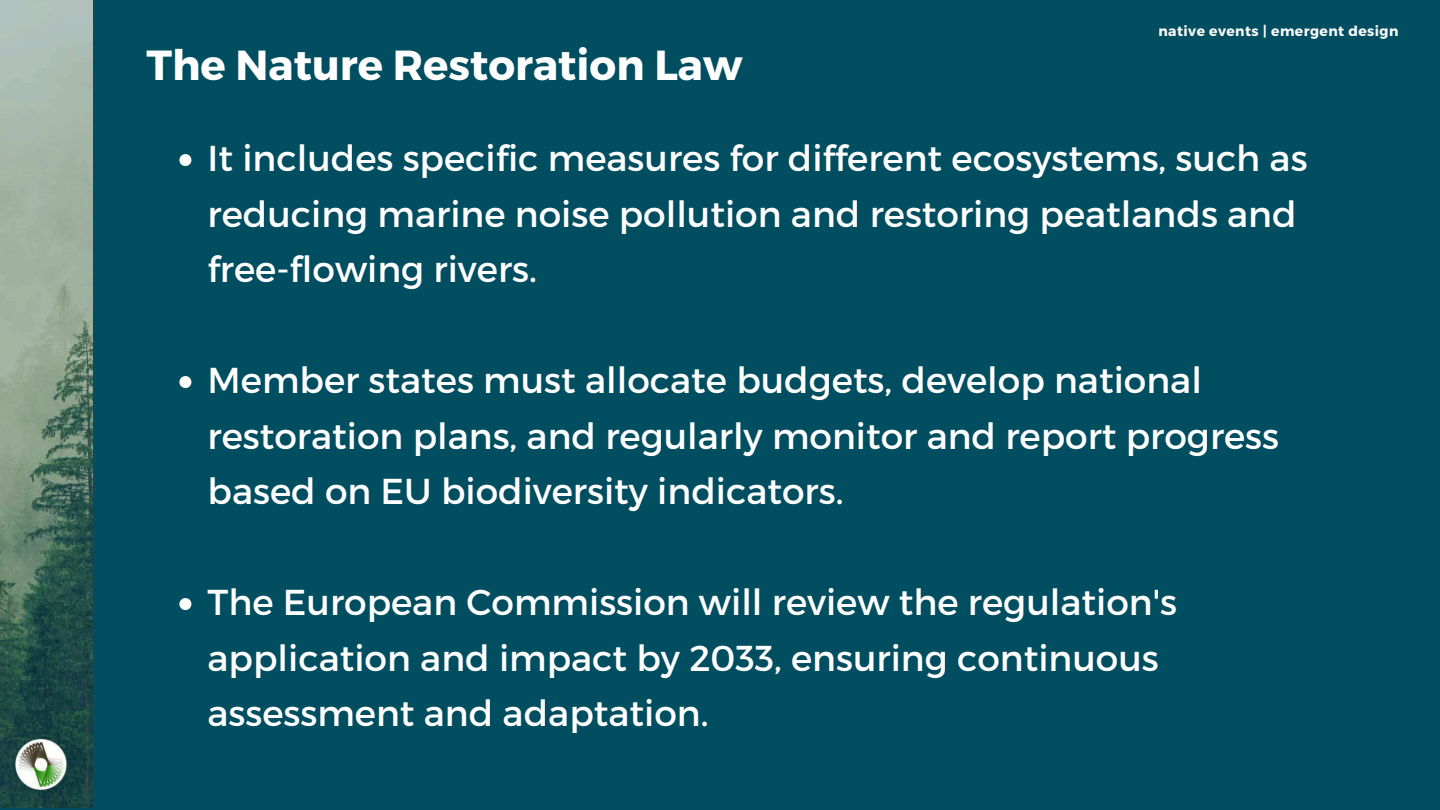
<style>
.page{position:relative;width:1440px;height:810px;background:#014e60}
.page>*{position:absolute;margin:0;border:0;box-sizing:border-box;transform-origin:0 0}
.t1{font:700 42px "Montserrat";color:#fff}
.t2{font:36px/55.5px "Montserrat";color:#fff}
.t3{font:700 14px "Montserrat";letter-spacing:.03em;color:#fbfbfb}
</style>
<div class="page">
<img style="left:0;top:0;width:92px;height:808px">
<img style="left:9px;top:734px;width:64px;height:60px">
<svg style="left:179px;top:154px;width:12px;height:12px"></svg>
<svg style="left:179px;top:376px;width:12px;height:12px"></svg>
<svg style="left:179px;top:598px;width:12px;height:12px"></svg>
<p class="t1" style="left:146px;top:39px;width:597px">The Nature Restoration Law</p>
<p class="t3" style="left:1158px;top:22px;width:242px">native events | emergent design</p>
<p class="t2" style="left:208px;top:131px;width:1102px">It includes specific measures for different ecosystems, such as reducing marine noise pollution and restoring peatlands and free-flowing rivers.</p>
<p class="t2" style="left:208px;top:353px;width:1073px">Member states must allocate budgets, develop national restoration plans, and regularly monitor and report progress based on EU biodiversity indicators.</p>
<p class="t2" style="left:208px;top:575px;width:971px">The European Commission will review the regulation's application and impact by 2033, ensuring continuous assessment and adaptation.</p>
</div>
